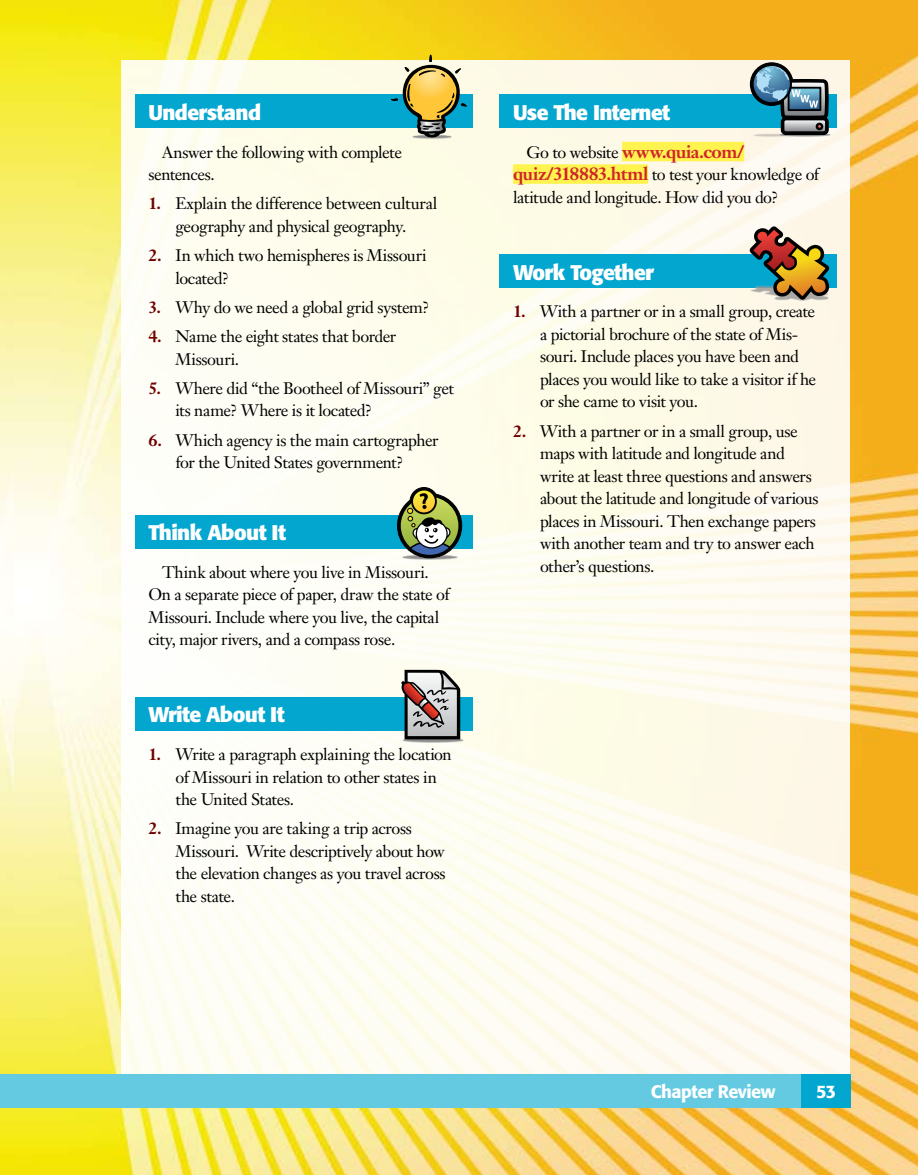
<style>
.page{position:relative;width:918px;height:1175px;background:#fff}
.page>*{position:absolute;margin:0;border:0;box-sizing:border-box;transform-origin:0 0}
.t1{font:700 21px "Formata";letter-spacing:-.03em;color:#fff}
.t2{font:700 18px "Janson Text";letter-spacing:-.025em;color:#d0232a}
.t3{font:500 18px "Formata";letter-spacing:-.03em;color:#fff}
.t4{font:16.5px/22.5px "Janson Text";letter-spacing:-.025em;color:#000}
.s1{font-weight:700;color:#700000}
.s2{font-weight:400;font-size:16.5px;color:#000}
.s3{font-weight:700;font-size:18px;color:#d0232a}
</style>
<div class="page">
<img style="left:14px;top:0;width:904px;height:1174px">
<img style="left:0;top:0;width:14px;height:1174px">
<div style="left:122px;top:61px;width:728px;height:1033px;background:#fefcf1"></div>
<div style="left:135px;top:94px;width:337px;height:34px;background:#03a6cf"></div>
<div style="left:135px;top:514px;width:337px;height:34px;background:#03a6cf"></div>
<div style="left:135px;top:697px;width:337px;height:33px;background:#03a6cf"></div>
<div style="left:622px;top:142px;width:122px;height:19px;background:#fff350"></div>
<div style="left:513px;top:164px;width:135px;height:20px;background:#fff350"></div>
<div style="left:500px;top:94px;width:337px;height:34px;background:#03a6cf"></div>
<div style="left:500px;top:254px;width:337px;height:34px;background:#03a6cf"></div>
<div style="left:0;top:1073px;width:851px;height:34px;background:#63cae1"></div>
<div style="left:801px;top:1073px;width:50px;height:34px;background:#03a6cf"></div>
<svg style="left:391px;top:55px;width:77px;height:87px"></svg>
<img style="left:737px;top:136px;width:25px;height:12px">
<img style="left:762px;top:134px;width:76px;height:14px">
<svg style="left:749px;top:62px;width:80px;height:74px"></svg>
<div style="left:752px;top:64px;width:40px;height:40px;border:2px solid #010101;border-radius:50%"></div>
<img style="left:776px;top:286px;width:54px;height:15px">
<svg style="left:750px;top:226px;width:79px;height:74px"></svg>
<img style="left:386px;top:537px;width:87px;height:23px">
<svg style="left:397px;top:487px;width:65px;height:71px"></svg>
<img style="left:386px;top:720px;width:87px;height:23px">
<svg style="left:400px;top:670px;width:60px;height:69px"></svg>
<p class="t1" style="left:148px;top:99px;width:114px">Understand</p>
<p class="t4" style="left:148px;top:140px;width:255px;text-indent:14px">Answer the following with complete sentences.</p>
<p class="t4" style="left:148px;top:192px;width:290px;text-align:center"><span class="s1">1.</span> Explain the difference between cultural geography and physical geography.</p>
<p class="t4" style="left:176px;top:244px;width:253px;text-indent:-27px"><span class="s1">2.</span> In which two hemispheres is Missouri located?</p>
<p class="t4" style="left:148px;top:296px;width:282px"><span class="s1">3.</span> Why do we need a global grid system?</p>
<p class="t4" style="left:176px;top:325px;width:222px;text-indent:-27px"><span class="s1">4.</span> Name the eight states that border<br>Missouri.</p>
<p class="t4" style="left:176px;top:377px;width:280px;text-indent:-27px"><span class="s1">5.</span> Where did “the Bootheel of Missouri” get its name? Where is it located?</p>
<p class="t4" style="left:148px;top:428px;width:292px;text-align:center"><span class="s1">6.</span> Which agency is the main cartographer for the United States government?</p>
<p class="t1" style="left:148px;top:519px;width:139px">Think About It</p>
<p class="t4" style="left:148px;top:560px;width:303px;text-indent:14px">Think about where you live in Missouri.<br>On a separate piece of paper, draw the state of Missouri. Include where you live, the capital city, major rivers, and a compass rose.</p>
<p class="t1" style="left:148px;top:701px;width:138px">Write About It</p>
<p class="t4" style="left:176px;top:743px;width:278px;text-indent:-27px"><span class="s1">1.</span> Write a paragraph explaining the location of Missouri in relation to other states in the United States.</p>
<p class="t4" style="left:176px;top:817px;width:272px;text-indent:-27px"><span class="s1">2.</span> Imagine you are taking a trip across Missouri. Write descriptively about how the elevation changes as you travel across the state.</p>
<p class="t1" style="left:513px;top:99px;width:159px">Use The Internet</p>
<p class="t2" style="left:526px;top:140px;width:219px"><span class="s2">Go to website</span> www.quia.com/</p>
<p class="t4" style="left:513px;top:163px;width:308px"><span class="s3">quiz/318883.html</span> to test your knowledge of latitude and longitude. How did you do?</p>
<p class="t1" style="left:513px;top:259px;width:143px">Work Together</p>
<p class="t4" style="left:540px;top:300px;width:278px;text-indent:-27px"><span class="s1">1.</span> With a partner or in a small group, create a pictorial brochure of the state of Mis&shy;souri. Include places you have been and places you would like to take a visitor if he or she came to visit you.</p>
<p class="t4" style="left:540px;top:419px;width:280px;text-indent:-27px"><span class="s1">2.</span> With a partner or in a small group, use maps with latitude and longitude and write at least three questions and answers about the latitude and longitude of various places in Missouri. Then exchange papers with another team and try to answer each other’s questions.</p>
<p class="t3" style="left:651px;top:1080px;width:126px">Chapter Review</p>
<p class="t3" style="left:816px;top:1080px;width:22px">53</p>
</div>
